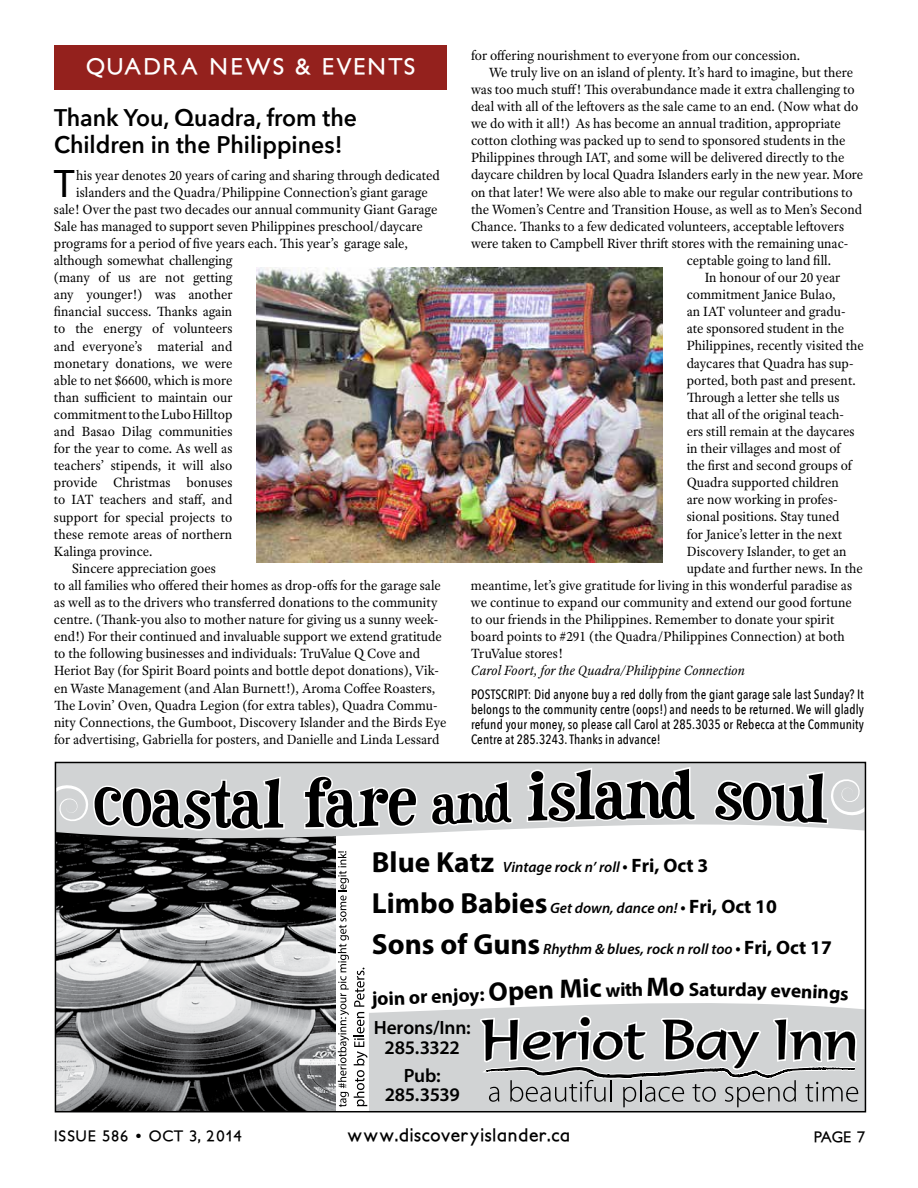
<style>
.page{position:relative;width:918px;height:1188px;background:#fff}
.page>*{position:absolute;margin:0;border:0;box-sizing:border-box;transform-origin:0 0}
.t1{font:500 38.4px "Avenir Next";color:#000;scale:.96 1}
.t2{font:600 24px/27.8px "Avenir Next";color:#000;scale:.96 1}
.t3{font:700 22.5px "Petita";letter-spacing:.1em;color:#fff}
.t4{font:700 19.35px "Myriad Pro";color:#000}
.t5{font:600 19.2px/19.2px "Myriad Pro";letter-spacing:-.01em;color:#000;text-align:center}
.t6{font:700 18px "Petita";letter-spacing:.04em;color:#000}
.t7{font:700 15px "Petita";letter-spacing:.055em;color:#000}
.t8{font:italic 600 14.85px "Myriad Pro";color:#000}
.t9{font:14.25px "Adobe Text Pro";color:#000;scale:.96 1}
.t10{font:italic 14.25px "Adobe Text Pro";color:#000;scale:.96 1}
.t11{font:500 13.5px/15px "Avenir Next Condensed";letter-spacing:.01em;color:#000;text-align:justify;scale:.96 1}
.s1{font-weight:700;font-style:normal;font-size:29.1px}
.s2{font-style:normal;font-size:17.85px}
.s3{font-weight:700;font-style:normal;font-size:19.5px}
.s4{font-size:26.85px}
</style>
<div class="page">
<div style="left:54px;top:45px;width:393px;height:45px;background:#94211d"></div>
<img style="left:256px;top:268px;width:407px;height:295px">
<svg style="left:54px;top:761px;width:812px;height:352px"></svg>
<svg style="left:55px;top:775px;width:231px;height:58px"></svg>
<svg style="left:302px;top:774px;width:117px;height:57px"></svg>
<svg style="left:338px;top:851px;width:30px;height:256px"></svg>
<svg style="left:382px;top:1003px;width:47px;height:110px"></svg>
<svg style="left:429px;top:765px;width:437px;height:348px"></svg>
<h3 class="t3" style="left:85px;top:52px;width:332px">QUADRA NEWS &amp; EVENTS</h3>
<h2 class="t2" style="left:54px;top:103px;width:317px">Thank You, Quadra, from the<br>Children in the Philippines!</h2>
<h1 class="t1" style="left:54px;top:151px;width:23px">T</h1>
<p class="t9" style="left:76px;top:166px;width:380px">his year denotes 20 years of caring and sharing through dedicated</p>
<p class="t9" style="left:76px;top:183px;width:368px">islanders and the Quadra/Philippine Connection’s giant garage</p>
<p class="t9" style="left:54px;top:200px;width:401px">sale! Over the past two decades our annual community Giant Garage</p>
<p class="t9" style="left:54px;top:217px;width:386px">Sale has managed to support seven Philippines preschool/daycare</p>
<p class="t9" style="left:54px;top:234px;width:371px">programs for a period of five years each. This year’s garage sale,</p>
<p class="t9" style="left:54px;top:251px;width:187px">although somewhat challenging</p>
<p class="t9" style="left:54px;top:268px;width:187px">(many of us are not getting</p>
<p class="t9" style="left:54px;top:286px;width:187px">any younger!) was another</p>
<p class="t9" style="left:54px;top:303px;width:187px">financial success. Thanks again</p>
<p class="t9" style="left:54px;top:320px;width:187px">to the energy of volunteers</p>
<p class="t9" style="left:54px;top:337px;width:187px">and everyone’s material and</p>
<p class="t9" style="left:54px;top:354px;width:187px">monetary donations, we were</p>
<p class="t9" style="left:54px;top:371px;width:187px">able to net $6600, which is more</p>
<p class="t9" style="left:54px;top:388px;width:187px">than sufficient to maintain our</p>
<p class="t9" style="left:54px;top:405px;width:187px">commitment to the Lubo Hilltop</p>
<p class="t9" style="left:54px;top:422px;width:187px">and Basao Dilag communities</p>
<p class="t9" style="left:54px;top:439px;width:187px">for the year to come. As well as</p>
<p class="t9" style="left:54px;top:457px;width:187px">teachers’ stipends, it will also</p>
<p class="t9" style="left:54px;top:474px;width:187px">provide Christmas bonuses</p>
<p class="t9" style="left:54px;top:491px;width:187px">to IAT teachers and staff, and</p>
<p class="t9" style="left:54px;top:508px;width:187px">support for special projects to</p>
<p class="t9" style="left:54px;top:525px;width:187px">these remote areas of northern</p>
<p class="t9" style="left:54px;top:542px;width:104px">Kalinga province.</p>
<p class="t9" style="left:72px;top:559px;width:151px">Sincere appreciation goes</p>
<p class="t9" style="left:54px;top:576px;width:404px">to all families who offered their homes as drop-offs for the garage sale</p>
<p class="t9" style="left:54px;top:593px;width:401px">as well as to the drivers who transferred donations to the community</p>
<p class="t9" style="left:54px;top:610px;width:402px">centre. (Thank-you also to mother nature for giving us a sunny week-</p>
<p class="t9" style="left:54px;top:628px;width:405px">end!) For their continued and invaluable support we extend gratitude</p>
<p class="t9" style="left:54px;top:645px;width:383px">to the following businesses and individuals: TruValue Q Cove and</p>
<p class="t9" style="left:54px;top:662px;width:402px">Heriot Bay (for Spirit Board points and bottle depot donations), Vik-</p>
<p class="t9" style="left:54px;top:679px;width:399px">en Waste Management (and Alan Burnett!), Aroma Coffee Roasters,</p>
<p class="t9" style="left:54px;top:696px;width:401px">The Lovin’ Oven, Quadra Legion (for extra tables), Quadra Commu-</p>
<p class="t9" style="left:54px;top:713px;width:410px">nity Connections, the Gumboot, Discovery Islander and the Birds Eye</p>
<p class="t9" style="left:54px;top:730px;width:403px">for advertising, Gabriella for posters, and Danielle and Linda Lessard</p>
<p class="t9" style="left:471px;top:46px;width:345px">for offering nourishment to everyone from our concession.</p>
<p class="t9" style="left:489px;top:63px;width:381px">We truly live on an island of plenty. It’s hard to imagine, but there</p>
<p class="t9" style="left:471px;top:80px;width:401px">was too much stuff! This overabundance made it extra challenging to</p>
<p class="t9" style="left:471px;top:97px;width:405px">deal with all of the leftovers as the sale came to an end. (Now what do</p>
<p class="t9" style="left:471px;top:114px;width:387px">we do with it all!) As has become an annual tradition, appropriate</p>
<p class="t9" style="left:471px;top:132px;width:392px">cotton clothing was packed up to send to sponsored students in the</p>
<p class="t9" style="left:471px;top:149px;width:390px">Philippines through IAT, and some will be delivered directly to the</p>
<p class="t9" style="left:471px;top:166px;width:410px">daycare children by local Quadra Islanders early in the new year. More</p>
<p class="t9" style="left:471px;top:183px;width:399px">on that later! We were also able to make our regular contributions to</p>
<p class="t9" style="left:471px;top:200px;width:409px">the Women’s Centre and Transition House, as well as to Men’s Second</p>
<p class="t9" style="left:471px;top:217px;width:390px">Chance. Thanks to a few dedicated volunteers, acceptable leftovers</p>
<p class="t9" style="left:471px;top:234px;width:395px">were taken to Campbell River thrift stores with the remaining unac-</p>
<p class="t9" style="left:687px;top:251px;width:152px">ceptable going to land fill.</p>
<p class="t9" style="left:705px;top:268px;width:143px">In honour of our 20 year</p>
<p class="t9" style="left:687px;top:285px;width:157px">commitment Janice Bulao,</p>
<p class="t9" style="left:687px;top:303px;width:167px">an IAT volunteer and gradu-</p>
<p class="t9" style="left:687px;top:320px;width:166px">ate sponsored student in the</p>
<p class="t9" style="left:687px;top:337px;width:186px">Philippines, recently visited the</p>
<p class="t9" style="left:687px;top:354px;width:175px">daycares that Quadra has sup-</p>
<p class="t9" style="left:687px;top:371px;width:178px">ported, both past and present.</p>
<p class="t9" style="left:687px;top:388px;width:161px">Through a letter she tells us</p>
<p class="t9" style="left:687px;top:405px;width:165px">that all of the original teach-</p>
<p class="t9" style="left:687px;top:422px;width:176px">ers still remain at the daycares</p>
<p class="t9" style="left:687px;top:439px;width:162px">in their villages and most of</p>
<p class="t9" style="left:687px;top:456px;width:173px">the first and second groups of</p>
<p class="t9" style="left:687px;top:474px;width:160px">Quadra supported children</p>
<p class="t9" style="left:687px;top:491px;width:159px">are now working in profes-</p>
<p class="t9" style="left:687px;top:508px;width:161px">sional positions. Stay tuned</p>
<p class="t9" style="left:687px;top:525px;width:163px">for Janice’s letter in the next</p>
<p class="t9" style="left:687px;top:542px;width:168px">Discovery Islander, to get an</p>
<p class="t9" style="left:687px;top:559px;width:185px">update and further news. In the</p>
<p class="t9" style="left:471px;top:576px;width:398px">meantime, let’s give gratitude for living in this wonderful paradise as</p>
<p class="t9" style="left:471px;top:593px;width:398px">we continue to expand our community and extend our good fortune</p>
<p class="t9" style="left:471px;top:610px;width:380px">to our friends in the Philippines. Remember to donate your spirit</p>
<p class="t9" style="left:471px;top:627px;width:391px">board points to #291 (the Quadra/Philippines Connection) at both</p>
<p class="t9" style="left:471px;top:645px;width:97px">TruValue stores!</p>
<p class="t10" style="left:471px;top:662px;width:287px">Carol Foort, for the Quadra/Philippine Connection</p>
<p class="t11" style="left:471px;top:687px;width:411px">POSTSCRIPT: Did anyone buy a red dolly from the giant garage sale last Sunday? It belongs to the community centre (oops!) and needs to be returned. We will gladly refund your money, so please call Carol at 285.3035 or Rebecca at the Community Centre at 285.3243. Thanks in advance!</p>
<p class="t8" style="left:372px;top:858px;width:338px"><span class="s1">Blue Katz</span> Vintage rock n’ roll <span class="s2">•</span> <span class="s3">Fri, Oct 3</span></p>
<p class="t8" style="left:372px;top:899px;width:407px"><span class="s1">Limbo Babies</span> Get down, dance on! <span class="s2">•</span> <span class="s3">Fri, Oct 10</span></p>
<p class="t8" style="left:372px;top:940px;width:461px"><span class="s1">Sons of Guns</span> Rhythm &amp; blues, rock n roll too <span class="s2">•</span> <span class="s3">Fri, Oct 17</span></p>
<h3 class="t4" style="left:371px;top:986px;width:232px;rotate:-2deg">join or enjoy: <span class="s4">Open Mic</span></h3>
<h3 class="t4" style="left:606px;top:978px;width:65px;rotate:-1deg">with <span class="s4">M</span></h3>
<h3 class="t4" style="left:669px;top:976px;width:49px"><span class="s4">o</span> Sat</h3>
<h3 class="t4" style="left:717px;top:976px;width:42px;rotate:1deg">urda</h3>
<h3 class="t4" style="left:757px;top:977px;width:46px;rotate:2deg">y eve</h3>
<h3 class="t5" style="left:374px;top:1018px;width:99px">Herons/Inn:<br>285.3322</h3>
<h3 class="t5" style="left:385px;top:1066px;width:77px">Pub:<br>285.3539</h3>
<p class="t7" style="left:54px;top:1127px;width:189px">ISSUE 586 • OCT 3, 2014</p>
<p class="t6" style="left:348px;top:1124px;width:224px">www.discoveryislander.ca</p>
<p class="t7" style="left:814px;top:1127px;width:53px">PAGE 7</p>
</div>
